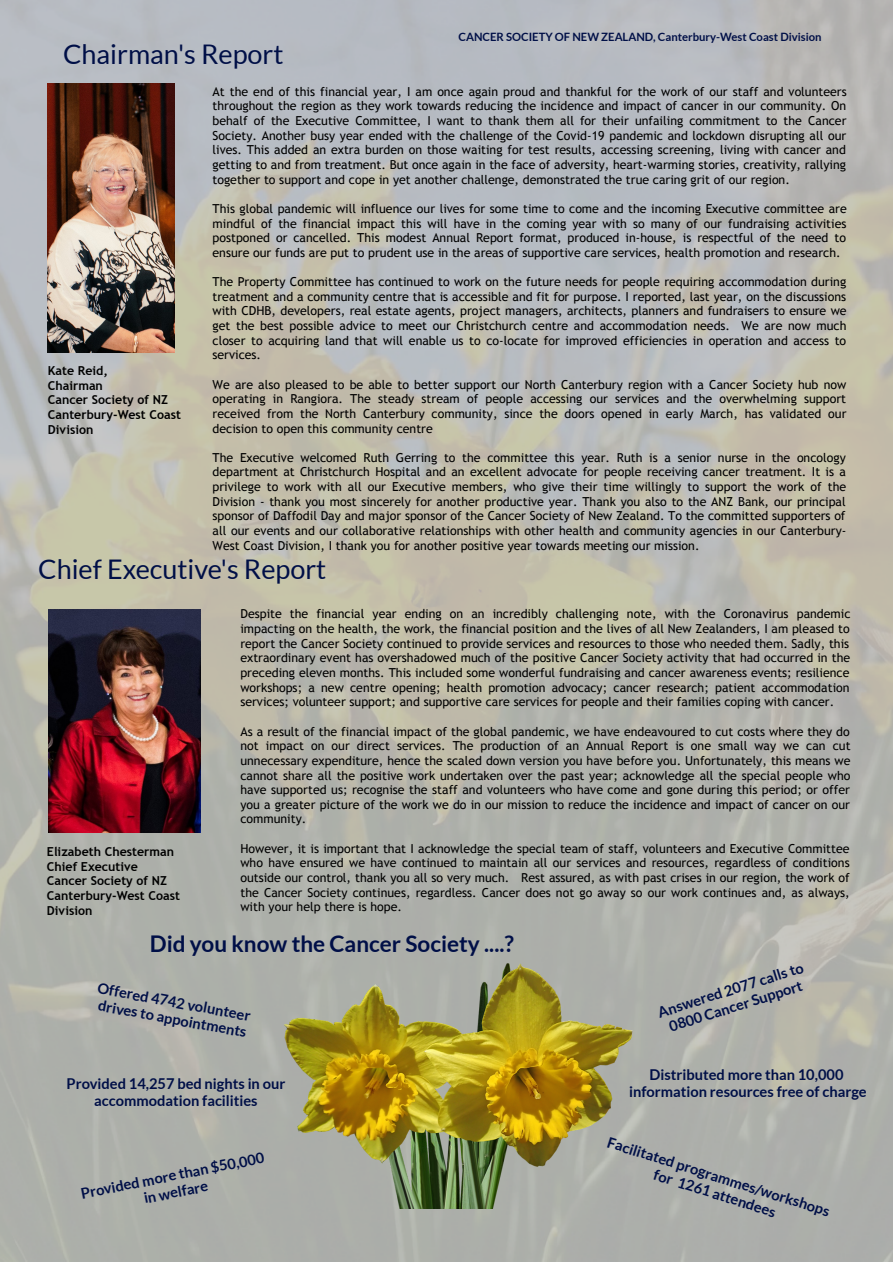
<style>
.page{position:relative;width:893px;height:1262px;background:#fff}
.page>*{position:absolute;margin:0;border:0;box-sizing:border-box;transform-origin:0 0}
.t1{font:27px "Lato";color:#000f47}
.t2{font:700 22.5px "Lato";color:#000f47}
.t3{font:700 14.7px/17px "Lato";color:#000f47;text-align:center}
.t4{font:12.45px/14.7px "Trebuchet MS";color:#000;text-align:justify}
.t5{font:700 12.45px/14.7px "Trebuchet MS";color:#000}
.t6{font:700 11.25px "Lato";color:#000f47}
</style>
<div class="page">
<img style="left:0;top:0;width:892px;height:1261px">
<img style="left:47px;top:84px;width:127px;height:268px">
<img style="left:48px;top:610px;width:153px;height:222px">
<img style="left:284px;top:958px;width:350px;height:250px">
<p class="t6" style="left:458px;top:30px;width:364px">CANCER SOCIETY OF NEW ZEALAND, Canterbury-West Coast Division</p>
<h1 class="t1" style="left:63px;top:39px;width:222px">Chairman's Report</h1>
<p class="t4" style="left:212px;top:84px;width:635px">At the end of this financial year, I am once again proud and thankful for the work of our staff and volunteers throughout the region as they work towards reducing the incidence and impact of cancer in our community. On behalf of the Executive Committee, I want to thank them all for their unfailing commitment to the Cancer Society. Another busy year ended with the challenge of the Covid-19 pandemic and lockdown disrupting all our lives. This added an extra burden on those waiting for test results, accessing screening, living with cancer and getting to and from treatment. But once again in the face of adversity, heart-warming stories, creativity, rallying together to support and cope in yet another challenge, demonstrated the true caring grit of our region.</p>
<p class="t4" style="left:212px;top:201px;width:635px">This global pandemic will influence our lives for some time to come and the incoming Executive committee are mindful of the financial impact this will have in the coming year with so many of our fundraising activities postponed or cancelled. This modest Annual Report format, produced in-house, is respectful of the need to ensure our funds are put to prudent use in the areas of supportive care services, health promotion and research.</p>
<p class="t4" style="left:212px;top:274px;width:635px">The Property Committee has continued to work on the future needs for people requiring accommodation during treatment and a community centre that is accessible and fit for purpose. I reported, last year, on the discussions with CDHB, developers, real estate agents, project managers, architects, planners and fundraisers to ensure we get the best possible advice to meet our Christchurch centre and accommodation needs. We are now much closer to acquiring land that will enable us to co-locate for improved efficiencies in operation and access to services.</p>
<p class="t4" style="left:212px;top:377px;width:635px">We are also pleased to be able to better support our North Canterbury region with a Cancer Society hub now operating in Rangiora. The steady stream of people accessing our services and the overwhelming support received from the North Canterbury community, since the doors opened in early March, has validated our decision to open this community centre</p>
<p class="t4" style="left:212px;top:450px;width:635px">The Executive welcomed Ruth Gerring to the committee this year. Ruth is a senior nurse in the oncology department at Christchurch Hospital and an excellent advocate for people receiving cancer treatment. It is a privilege to work with all our Executive members, who give their time willingly to support the work of the Division - thank you most sincerely for another productive year. Thank you also to the ANZ Bank, our principal sponsor of Daffodil Day and major sponsor of the Cancer Society of New Zealand. To the committed supporters of all our events and our collaborative relationships with other health and community agencies in our Canterbury-West Coast Division, I thank you for another positive year towards meeting our mission.</p>
<p class="t5" style="left:48px;top:363px;width:134px">Kate Reid,<br>Chairman<br>Cancer Society of NZ<br>Canterbury-West Coast<br>Division</p>
<h1 class="t1" style="left:38px;top:554px;width:289px">Chief Executive's Report</h1>
<p class="t4" style="left:240px;top:606px;width:611px">Despite the financial year ending on an incredibly challenging note, with the Coronavirus pandemic impacting on the health, the work, the financial position and the lives of all New Zealanders, I am pleased to report the Cancer Society continued to provide services and resources to those who needed them. Sadly, this extraordinary event has overshadowed much of the positive Cancer Society activity that had occurred in the preceding eleven months. This included some wonderful fundraising and cancer awareness events; resilience workshops; a new centre opening; health promotion advocacy; cancer research; patient accommodation services; volunteer support; and supportive care services for people and their families coping with cancer.</p>
<p class="t4" style="left:240px;top:723px;width:611px">As a result of the financial impact of the global pandemic, we have endeavoured to cut costs where they do not impact on our direct services. The production of an Annual Report is one small way we can cut unnecessary expenditure, hence the scaled down version you have before you. Unfortunately, this means we cannot share all the positive work undertaken over the past year; acknowledge all the special people who have supported us; recognise the staff and volunteers who have come and gone during this period; or offer you a greater picture of the work we do in our mission to reduce the incidence and impact of cancer on our community.</p>
<p class="t4" style="left:240px;top:841px;width:611px">However, it is important that I acknowledge the special team of staff, volunteers and Executive Committee who have ensured we have continued to maintain all our services and resources, regardless of conditions outside our control, thank you all so very much. Rest assured, as with past crises in our region, the work of the Cancer Society continues, regardless. Cancer does not go away so our work continues and, as always, with your help there is hope.</p>
<p class="t5" style="left:47px;top:844px;width:134px">Elizabeth Chesterman<br>Chief Executive<br>Cancer Society of NZ<br>Canterbury-West Coast<br>Division</p>
<h2 class="t2" style="left:150px;top:930px;width:365px">Did you know the Cancer Society ....?</h2>
<p class="t3" style="left:99px;top:979px;width:157px;text-align:left;rotate:10deg">Offered 4742 volunteer drives to appointments</p>
<p class="t3" style="left:67px;top:1075px;width:220px">Provided 14,257 bed nights in our accommodation facilities</p>
<p class="t3" style="left:79px;top:1184px;width:188px;rotate:-11deg">Provided more than $50,000 in welfare</p>
<p class="t3" style="left:655px;top:1003px;width:153px;rotate:-17deg">Answered 2077 calls to<br>0800 Cancer Support</p>
<p class="t3" style="left:629px;top:1066px;width:239px">Distributed more than 10,000 information resources free of charge</p>
<p class="t3" style="left:610px;top:1132px;width:234px;rotate:18deg">Facilitated programmes/workshops for 1261 attendees</p>
</div>
